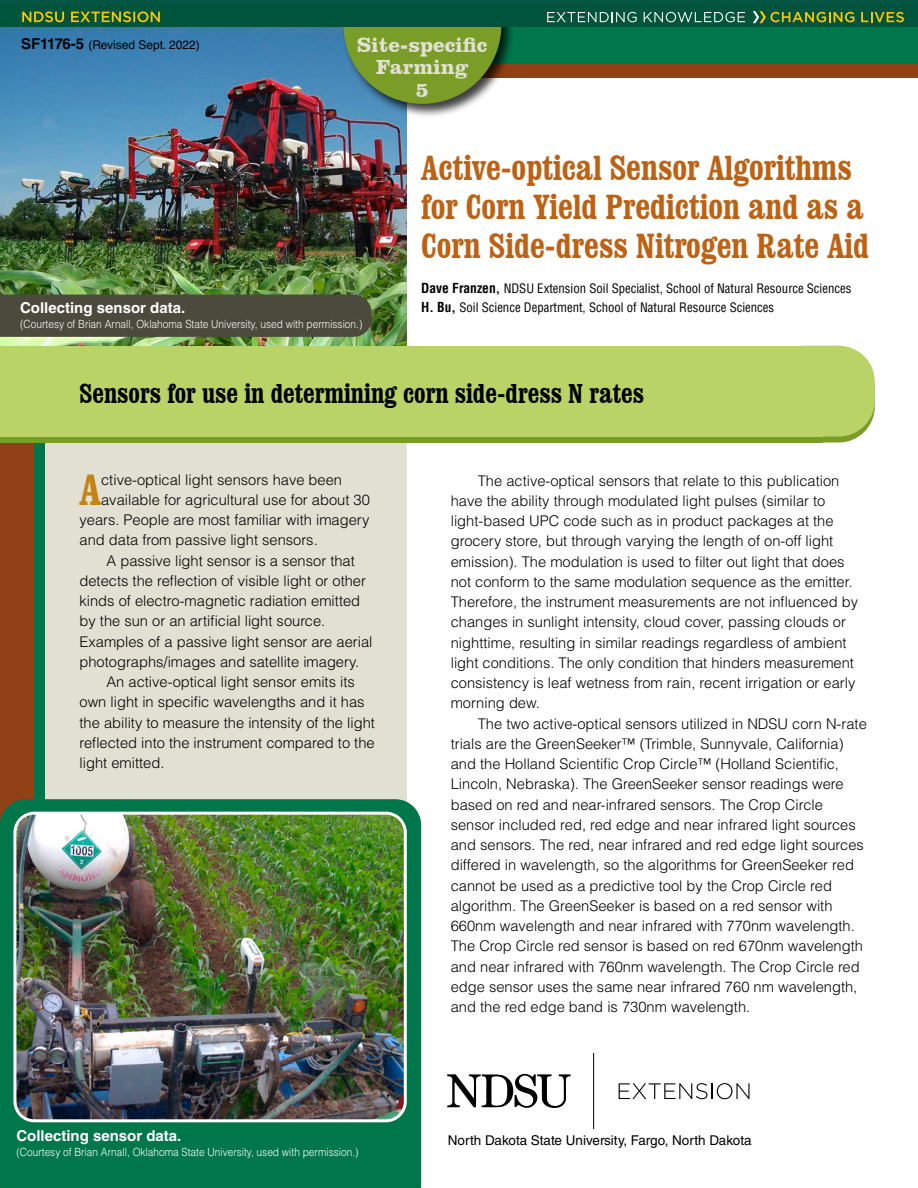
<style>
.page{position:relative;width:918px;height:1188px;background:#fff}
.page>*{position:absolute;margin:0;border:0;box-sizing:border-box;transform-origin:0 0}
.Body_text{font:700 condensed 43.35px "Clarendon BT";color:#c48414}
.Headline{font:700 condensed 34.5px/39px "Clarendon BT";color:#bd6214}
.t1{font:700 condensed 27px "Clarendon BT";color:#000}
.Subhead_2{font:700 21px/22.5px "Clarendon BT";color:#e1e0d3;text-align:center}
.t2{font:700 15px "Helvetica LT Std";color:#fff}
.Body_text-2{font:300 14.7px/20.2px "Helvetica LT Std";color:#000}
.t3{font:13.5px "Helvetica LT Std";color:#000}
.Body_text-3{font:condensed 12.75px "Helvetica LT Pro";color:#000}
.Body_text-4{font:12px "Helvetica LT Std";color:#000}
.t4{font:300 11.25px "Helvetica LT Std";color:#fff;scale:.9 1}
.s1{font-weight:700;font-size:15px}
.s2{font-weight:700;font-size:13.5px}
</style>
<div class="page">
<div style="left:0;top:0;width:918px;height:68px;background:#00764b"></div>
<div style="left:0;top:64px;width:918px;height:14px;background:#914115"></div>
<img style="left:0;top:27px;width:407px;height:319px">
<div style="left:0;top:411px;width:46px;height:777px;background:#914115"></div>
<div style="left:34px;top:411px;width:12px;height:777px;background:#00764b"></div>
<div style="left:45px;top:411px;width:362px;height:777px;background:#e1e0d3"></div>
<div style="left:0;top:799px;width:421px;height:389px;background:#00764b"></div>
<div style="left:342px;top:0;width:174px;height:118px;background:#000;opacity:.75"></div>
<svg style="left:343px;top:27px;width:158px;height:77px"></svg>
<svg style="left:0;top:436px;width:795px;height:6px;fill:#7a9d28"></svg>
<div style="left:769px;top:352px;width:106px;height:91px;background:#7a9d28;border-radius:36px"></div>
<div style="left:0;top:346px;width:823px;height:90px;background:#bad367"></div>
<div style="left:769px;top:346px;width:106px;height:91px;background:#bad367;border-radius:36px"></div>
<div style="left:0;top:295px;width:372px;height:42px;background:#4b4a3d"></div>
<img style="left:15px;top:813px;width:390px;height:308px">
<div style="left:13px;top:812px;width:394px;height:310px;border:3px solid #fff;border-radius:19px"></div>
<svg style="left:447px;top:1074px;width:124px;height:34px"></svg>
<hr style="left:593px;top:1054px;width:1px;height:74px;background:#000">
<svg style="left:619px;top:1083px;width:131px;height:16px"></svg>
<div style="left:0;top:0;width:918px;height:9px;background:#045541"></div>
<div style="left:0;top:6px;width:918px;height:21px;background:#00543b"></div>
<svg style="left:547px;top:12px;width:90px;height:10px"></svg>
<svg style="left:644px;top:12px;width:101px;height:10px"></svg>
<svg style="left:861px;top:12px;width:43px;height:10px"></svg>
<svg style="left:753px;top:11px;width:101px;height:12px"></svg>
<svg style="left:22px;top:11px;width:138px;height:11px"></svg>
<p class="Body_text-4" style="left:21px;top:38px;width:180px"><span class="s1">SF1176-5</span> (Revised Sept. 2022)</p>
<p class="Subhead_2" style="left:357px;top:33px;width:132px">Site-specific<br>Farming<br>5</p>
<p class="t2" style="left:20px;top:299px;width:167px">Collecting sensor data.</p>
<p class="t4" style="left:20px;top:317px;width:382px">(Courtesy of Brian Arnall, Oklahoma State University, used with permission.)</p>
<p class="Headline" style="left:421px;top:148px;width:450px">Active-optical Sensor Algorithms for Corn Yield Prediction and as a<br>Corn Side-dress Nitrogen Rate Aid</p>
<p class="Body_text-3" style="left:421px;top:280px;width:432px"><span class="s2">Dave Franzen,</span> NDSU Extension Soil Specialist, School of Natural Resource Sciences</p>
<p class="Body_text-3" style="left:421px;top:300px;width:355px"><span class="s2">H. Bu,</span> Soil Science Department, School of Natural Resource Sciences</p>
<h3 class="t1" style="left:80px;top:377px;width:566px">Sensors for use in determining corn side-dress N rates</h3>
<p class="Body_text" style="left:80px;top:463px;width:23px">A</p>
<p class="Body_text-2" style="left:101px;top:469px;width:243px">ctive-optical light sensors have been</p>
<p class="Body_text-2" style="left:101px;top:489px;width:270px">available for agricultural use for about 30</p>
<p class="Body_text-2" style="left:79px;top:510px;width:291px">years. People are most familiar with imagery</p>
<p class="Body_text-2" style="left:79px;top:530px;width:240px">and data from passive light sensors.</p>
<p class="Body_text-2" style="left:79px;top:550px;width:295px;text-indent:27px">A passive light sensor is a sensor that detects the reflection of visible light or other kinds of electro-magnetic radiation emitted by the sun or an artificial light source.<br>Examples of a passive light sensor are aerial photographs/images and satellite imagery.</p>
<p class="Body_text-2" style="left:79px;top:672px;width:297px;text-indent:27px">An active-optical light sensor emits its own light in specific wavelengths and it has the ability to measure the intensity of the light reflected into the instrument compared to the light emitted.</p>
<p class="t2" style="left:16px;top:1127px;width:167px">Collecting sensor data.</p>
<p class="t4" style="left:16px;top:1145px;width:382px">(Courtesy of Brian Arnall, Oklahoma State University, used with permission.)</p>
<p class="Body_text-2" style="left:451px;top:470px;width:409px;text-indent:27px">The active-optical sensors that relate to this publication have the ability through modulated light pulses (similar to light-based UPC code such as in product packages at the grocery store, but through varying the length of on-off light emission). The modulation is used to filter out light that does not conform to the same modulation sequence as the emitter.<br>Therefore, the instrument measurements are not influenced by changes in sunlight intensity, cloud cover, passing clouds or nighttime, resulting in similar readings regardless of ambient light conditions. The only condition that hinders measurement consistency is leaf wetness from rain, recent irrigation or early morning dew.</p>
<p class="Body_text-2" style="left:451px;top:713px;width:418px;text-indent:27px">The two active-optical sensors utilized in NDSU corn N-rate trials are the GreenSeeker™ (Trimble, Sunnyvale, California) and the Holland Scientific Crop Circle™ (Holland Scientific, Lincoln, Nebraska). The GreenSeeker sensor readings were based on red and near-infrared sensors. The Crop Circle sensor included red, red edge and near infrared light sources and sensors. The red, near infrared and red edge light sources differed in wavelength, so the algorithms for GreenSeeker red cannot be used as a predictive tool by the Crop Circle red algorithm. The GreenSeeker is based on a red sensor with 660nm wavelength and near infrared with 770nm wavelength.<br>The Crop Circle red sensor is based on red 670nm wavelength and near infrared with 760nm wavelength. The Crop Circle red edge sensor uses the same near infrared 760 nm wavelength, and the red edge band is 730nm wavelength.</p>
<p class="t3" style="left:448px;top:1133px;width:305px">North Dakota State University, Fargo, North Dakota</p>
</div>
